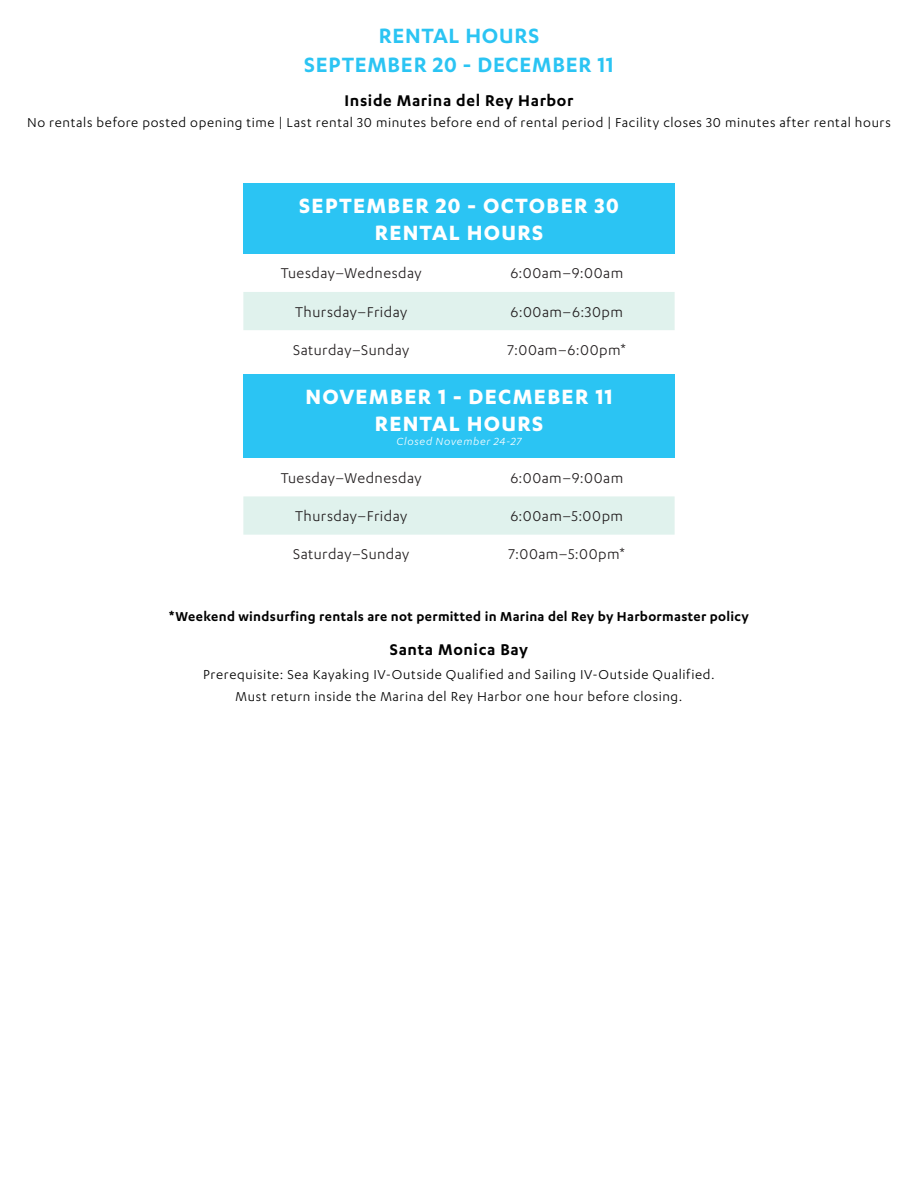
<style>
.page{position:relative;width:918px;height:1188px;background:#fff}
.page>*{position:absolute;margin:0;border:0;box-sizing:border-box;transform-origin:0 0}
.t1{font:700 24px "Karbon";letter-spacing:.055em;color:#fff}
.t2{font:600 24px/28.8px "Karbon";letter-spacing:.03em;color:#2bc4f3;text-align:center}
.t3{font:600 18px "Karbon";letter-spacing:.035em;color:#000}
.t4{font:16.5px "Karbon";letter-spacing:.025em;color:#231f20}
.t5{font:15px/21.6px "Karbon";letter-spacing:.04em;color:#000;text-align:center}
.t6{font:600 15px "Karbon";letter-spacing:.025em;color:#000}
.t7{font:italic 12px "Karbon";letter-spacing:.06em;color:#fff}
</style>
<div class="page">
<div style="left:243px;top:183px;width:432px;height:71px;background:#2bc4f3"></div>
<div style="left:243px;top:292px;width:432px;height:38px;background:#e0f2ed"></div>
<div style="left:243px;top:374px;width:432px;height:84px;background:#2bc4f3"></div>
<div style="left:243px;top:496px;width:432px;height:39px;background:#e0f2ed"></div>
<p class="t2" style="left:304px;top:21px;width:311px">RENTAL HOURS<br>SEPTEMBER 20 - DECEMBER 11</p>
<p class="t3" style="left:345px;top:90px;width:230px">Inside Marina del Rey Harbor</p>
<p class="t5" style="left:27px;top:112px;width:865px">No rentals before posted opening time | Last rental 30 minutes before end of rental period | Facility closes 30 minutes after rental hours</p>
<p class="t1" style="left:299px;top:192px;width:321px">SEPTEMBER 20 - OCTOBER 30</p>
<p class="t1" style="left:375px;top:219px;width:170px">RENTAL HOURS</p>
<p class="t4" style="left:281px;top:264px;width:143px">Tuesday–Wednesday</p>
<p class="t4" style="left:510px;top:264px;width:114px">6:00am–9:00am</p>
<p class="t4" style="left:295px;top:303px;width:114px">Thursday–Friday</p>
<p class="t4" style="left:511px;top:303px;width:114px">6:00am–6:30pm</p>
<p class="t4" style="left:293px;top:341px;width:118px">Saturday–Sunday</p>
<p class="t4" style="left:508px;top:341px;width:120px">7:00am–6:00pm*</p>
<p class="t1" style="left:305px;top:383px;width:309px">NOVEMBER 1 - DECMEBER 11</p>
<p class="t1" style="left:375px;top:410px;width:170px">RENTAL HOURS</p>
<p class="t7" style="left:397px;top:434px;width:126px">Closed November 24-27</p>
<p class="t4" style="left:281px;top:469px;width:143px">Tuesday–Wednesday</p>
<p class="t4" style="left:510px;top:469px;width:114px">6:00am–9:00am</p>
<p class="t4" style="left:295px;top:507px;width:114px">Thursday–Friday</p>
<p class="t4" style="left:510px;top:507px;width:114px">6:00am–5:00pm</p>
<p class="t4" style="left:293px;top:545px;width:118px">Saturday–Sunday</p>
<p class="t4" style="left:509px;top:545px;width:118px">7:00am–5:00pm*</p>
<p class="t6" style="left:169px;top:608px;width:582px">*Weekend windsurfing rentals are not permitted in Marina del Rey by Harbormaster policy</p>
<p class="t3" style="left:390px;top:639px;width:140px">Santa Monica Bay</p>
<p class="t5" style="left:203px;top:664px;width:513px">Prerequisite: Sea Kayaking IV-Outside Qualified and Sailing IV-Outside Qualified.<br>Must return inside the Marina del Rey Harbor one hour before closing.</p>
</div>
